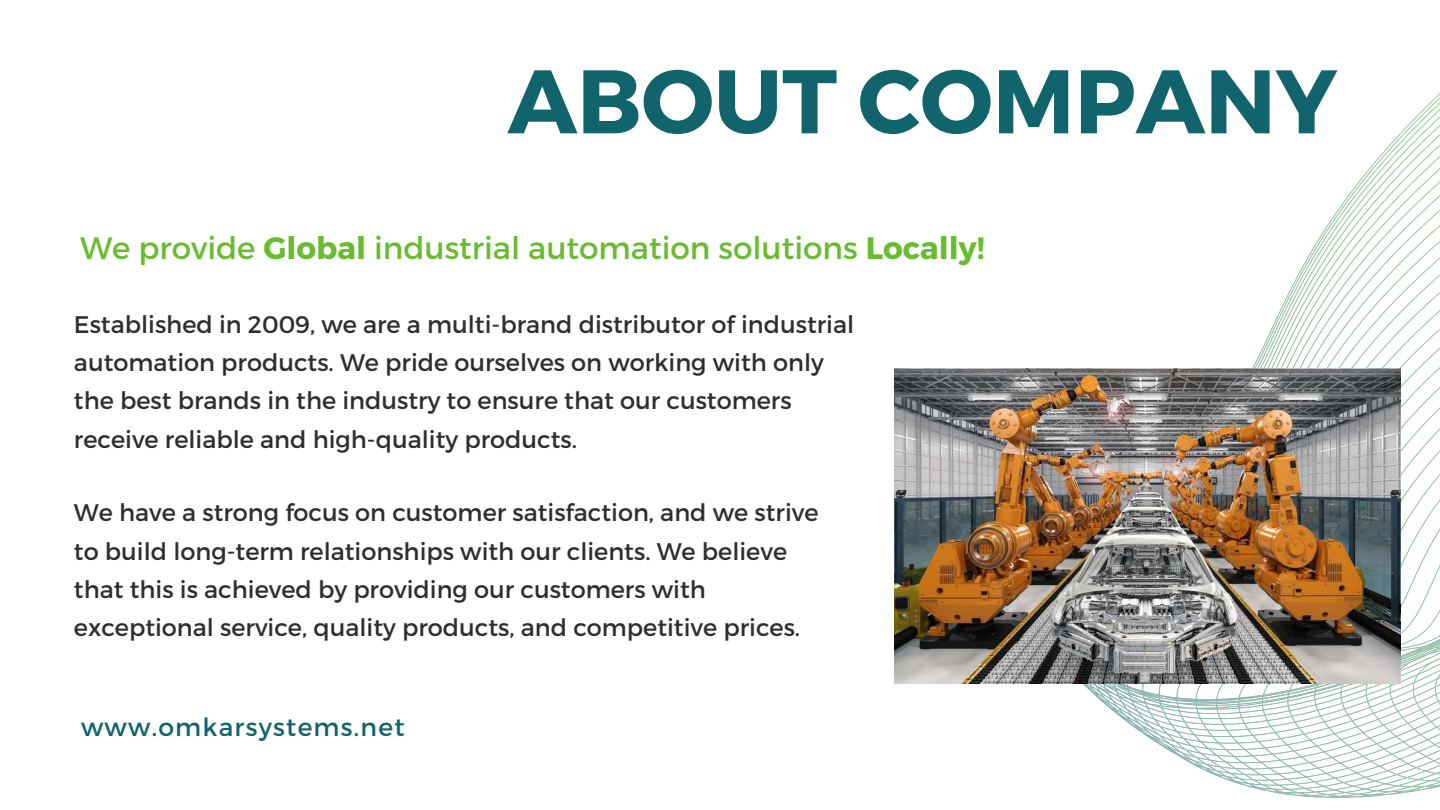
<style>
.page{position:relative;width:1440px;height:810px;background:#fff}
.page>*{position:absolute;margin:0;border:0;box-sizing:border-box;transform-origin:0 0}
.t1{font:700 90px "Montserrat";color:#12646c}
.t2{font:31px "Montserrat";color:#68bc30}
.t3{font:25px "Montserrat";letter-spacing:.05em;color:#12646c}
.t4{font:24px/38.2px "Montserrat";color:#2e2e2e}
.s1{font-weight:700}
</style>
<div class="page">
<svg style="left:894px;top:93px;width:546px;height:705px"></svg>
<img style="left:894px;top:369px;width:507px;height:315px">
<h1 class="t1" style="left:508px;top:43px;width:831px">ABOUT COMPANY</h1>
<p class="t2" style="left:80px;top:228px;width:906px">We provide <span class="s1">Global</span> industrial automation solutions <span class="s1">Locally!</span></p>
<p class="t4" style="left:74px;top:304px;width:782px">Established in 2009, we are a multi-brand distributor of industrial automation products. We pride ourselves on working with only the best brands in the industry to ensure that our customers receive reliable and high-quality products.</p>
<p class="t4" style="left:74px;top:493px;width:746px">We have a strong focus on customer satisfaction, and we strive to build long-term relationships with our clients. We believe that this is achieved by providing our customers with exceptional service, quality products, and competitive prices.</p>
<p class="t3" style="left:81px;top:711px;width:325px">www.omkarsystems.net</p>
</div>
